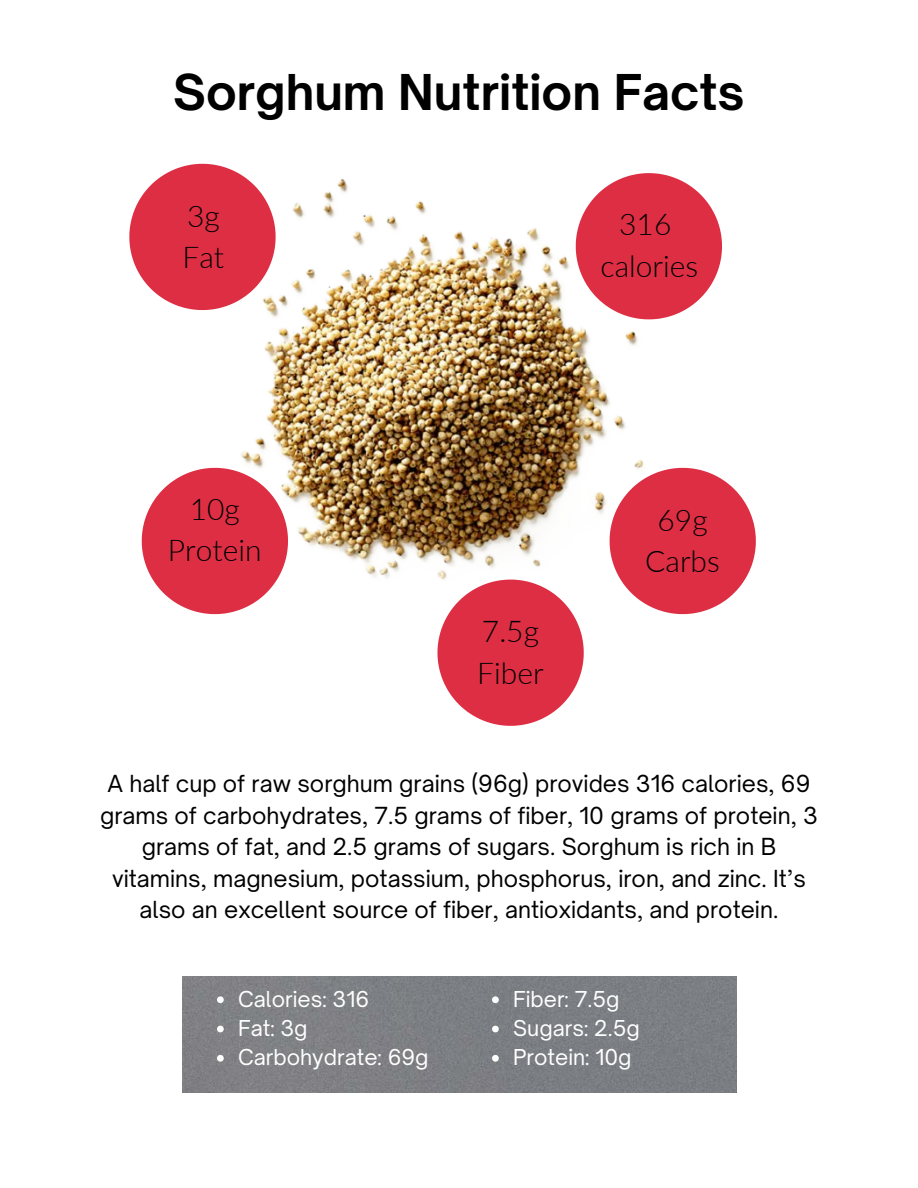
<style>
.page{position:relative;width:918px;height:1188px;background:#fff}
.page>*{position:absolute;margin:0;border:0;box-sizing:border-box;transform-origin:0 0}
.t1{font:700 47.25px "Open Sauce One";color:#000}
.t2{font:300 30px "Lato";color:#000}
.t3{font:22.5px/31.5px "Open Sauce One";color:#000;text-align:center}
.t4{font:21px "Open Sauce One";color:#fff}
</style>
<div class="page">
<img style="left:183px;top:976px;width:553px;height:116px">
<img style="left:202px;top:178px;width:485px;height:402px">
<svg style="left:142px;top:468px;width:146px;height:146px"></svg>
<svg style="left:129px;top:164px;width:147px;height:146px"></svg>
<svg style="left:576px;top:173px;width:146px;height:146px"></svg>
<svg style="left:437px;top:580px;width:147px;height:146px"></svg>
<svg style="left:610px;top:468px;width:146px;height:146px"></svg>
<svg style="left:217px;top:996px;width:7px;height:7px"></svg>
<svg style="left:217px;top:1026px;width:7px;height:6px"></svg>
<svg style="left:217px;top:1055px;width:7px;height:7px"></svg>
<svg style="left:492px;top:996px;width:7px;height:7px"></svg>
<svg style="left:492px;top:1026px;width:7px;height:6px"></svg>
<svg style="left:492px;top:1055px;width:7px;height:7px"></svg>
<p class="t1" style="left:173px;top:63px;width:573px">Sorghum Nutrition Facts</p>
<p class="t2" style="left:187px;top:197px;width:34px">3g</p>
<p class="t2" style="left:183px;top:239px;width:43px">Fat</p>
<p class="t2" style="left:190px;top:490px;width:52px">10g</p>
<p class="t2" style="left:168px;top:532px;width:95px">Protein</p>
<p class="t2" style="left:619px;top:205px;width:54px">316</p>
<p class="t2" style="left:601px;top:247px;width:99px">calories</p>
<p class="t2" style="left:482px;top:613px;width:59px">7.5g</p>
<p class="t2" style="left:477px;top:654px;width:68px">Fiber</p>
<p class="t2" style="left:658px;top:501px;width:52px">69g</p>
<p class="t2" style="left:645px;top:543px;width:76px">Carbs</p>
<p class="t3" style="left:100px;top:768px;width:719px">A half cup of raw sorghum grains (96g) provides 316 calories, 69 grams of carbohydrates, 7.5 grams of fiber, 10 grams of protein, 3 grams of fat, and 2.5 grams of sugars. Sorghum is rich in B vitamins, magnesium, potassium, phosphorus, iron, and zinc. It’s also an excellent source of fiber, antioxidants, and protein.</p>
<p class="t4" style="left:238px;top:986px;width:133px">Calories: 316</p>
<p class="t4" style="left:238px;top:1015px;width:71px">Fat: 3g</p>
<p class="t4" style="left:238px;top:1044px;width:192px">Carbohydrate: 69g</p>
<p class="t4" style="left:513px;top:986px;width:108px">Fiber: 7.5g</p>
<p class="t4" style="left:513px;top:1015px;width:128px">Sugars: 2.5g</p>
<p class="t4" style="left:513px;top:1044px;width:120px">Protein: 10g</p>
</div>
